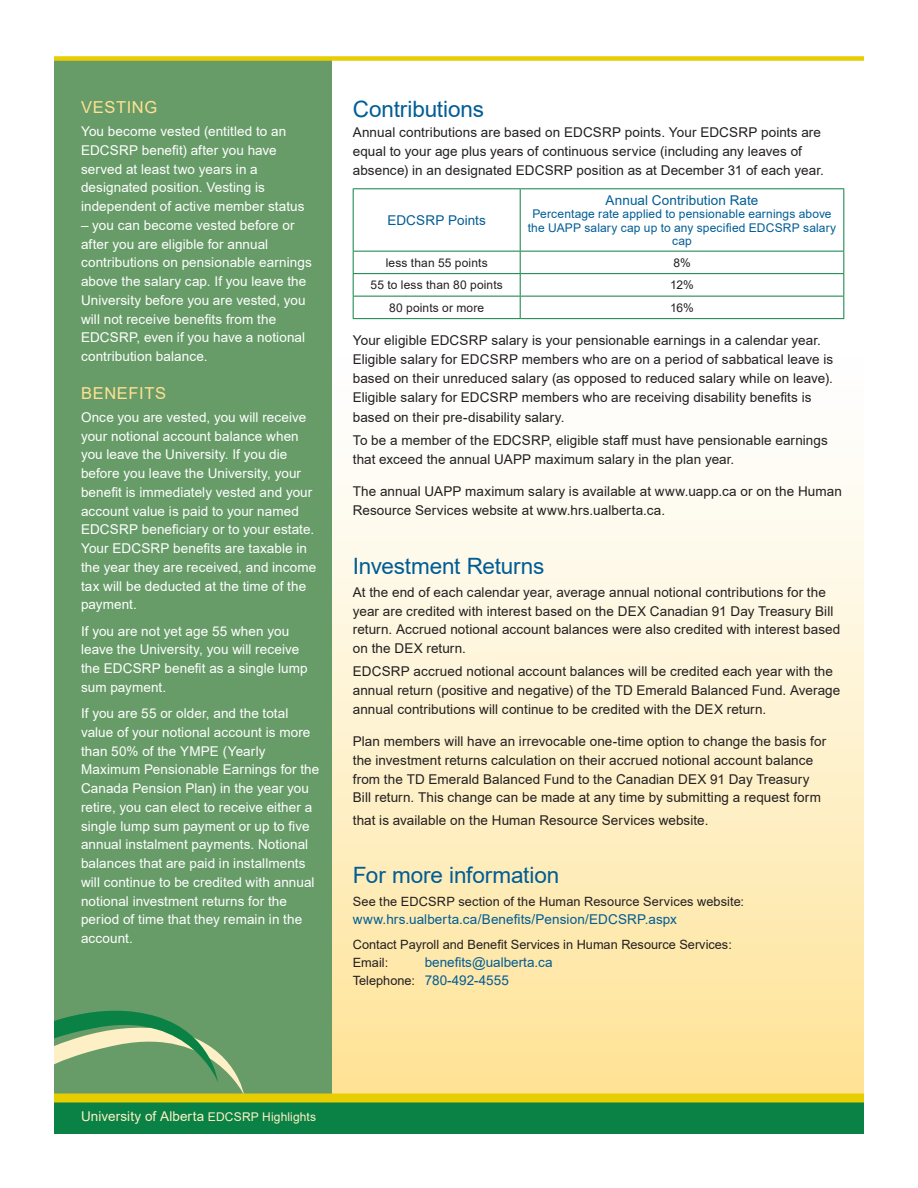
<style>
.page{position:relative;width:918px;height:1188px;background:#fff}
.page>*{position:absolute;margin:0;border:0;box-sizing:border-box;transform-origin:0 0}
.t1{font:22.5px "Arial";letter-spacing:-.005em;color:#005d95}
.t2{font:16.5px "Arial";letter-spacing:.035em;color:#ffe192}
.Body_Text{font:13.5px/18.8px "Arial";letter-spacing:.005em;color:#231f20}
.Body_Text-2{font:13.5px/18.8px "Arial";letter-spacing:.005em;color:#fff}
.Body_Text-3{font:13.5px/18px "Arial";letter-spacing:.005em;color:#005d95}
.t3{font:13.5px "Arial";letter-spacing:.01em;color:#fff2c5}
.Body_Text-4{font:12.75px "Arial";color:#231f20}
.Body_Text-5{font:12px/13.5px "Arial";letter-spacing:.01em;color:#005d95;text-align:center}
.Body_Text-6{font:12px "Arial";letter-spacing:.015em;color:#231f20}
.s1{font-size:12.75px;color:#231f20}
.s2{font-size:12px}
</style>
<div class="page">
<svg style="left:332px;top:188px;width:532px;height:906px"></svg>
<div style="left:54px;top:58px;width:278px;height:1076px;background:#679c68"></div>
<div style="left:54px;top:1096px;width:810px;height:38px;background:#0a8145"></div>
<svg style="left:54px;top:1010px;width:190px;height:84px"></svg>
<div style="left:54px;top:1094px;width:810px;height:8px;background:#e8cd00"></div>
<div style="left:54px;top:56px;width:810px;height:5px;background:#e8cd00"></div>
<svg style="left:354px;top:189px;width:489px;height:129px"></svg>
<hr style="left:353px;top:189px;width:1px;height:62px;background:#0a8145">
<svg style="left:353px;top:252px;width:1px;height:66px"></svg>
<hr style="left:353px;top:188px;width:167px;height:1px;background:#0a8145">
<hr style="left:520px;top:188px;width:324px;height:1px;background:#0a8145">
<hr style="left:520px;top:189px;width:1px;height:62px;background:#0a8145">
<hr style="left:843px;top:189px;width:1px;height:62px;background:#0a8145">
<svg style="left:520px;top:252px;width:1px;height:66px"></svg>
<svg style="left:843px;top:252px;width:1px;height:66px"></svg>
<hr style="left:353px;top:251px;width:167px;height:1px;background:#0a8145">
<hr style="left:520px;top:251px;width:324px;height:1px;background:#0a8145">
<hr style="left:353px;top:273px;width:167px;height:1px;background:#0a8145">
<hr style="left:520px;top:273px;width:324px;height:1px;background:#0a8145">
<hr style="left:353px;top:296px;width:167px;height:1px;background:#0a8145">
<hr style="left:520px;top:296px;width:324px;height:1px;background:#0a8145">
<hr style="left:353px;top:318px;width:167px;height:1px;background:#0a8145">
<hr style="left:520px;top:318px;width:324px;height:1px;background:#0a8145">
<p class="t2" style="left:81px;top:96px;width:77px">VESTING</p>
<p class="Body_Text-2" style="left:81px;top:122px;width:225px">You become vested (entitled to an<br>EDCSRP benefit) after you have served at least two years in a designated position. Vesting is independent of active member status</p>
<p class="Body_Text-2" style="left:81px;top:216px;width:232px">– you can become vested before or after you are eligible for annual contributions on pensionable earnings above the salary cap. If you leave the University before you are vested, you will not receive benefits from the EDCSRP, even if you have a notional contribution balance.</p>
<p class="t2" style="left:81px;top:381px;width:86px">BENEFITS</p>
<p class="Body_Text-2" style="left:81px;top:408px;width:237px">Once you are vested, you will receive your notional account balance when you leave the University. If you die before you leave the University, your benefit is immediately vested and your account value is paid to your named EDCSRP beneficiary or to your estate.<br>Your EDCSRP benefits are taxable in the year they are received, and income tax will be deducted at the time of the payment.</p>
<p class="Body_Text-2" style="left:81px;top:621px;width:228px">If you are not yet age 55 when you leave the University, you will receive the EDCSRP benefit as a single lump sum payment.</p>
<p class="Body_Text-2" style="left:81px;top:704px;width:240px">If you are 55 or older, and the total value of your notional account is more than 50% of the YMPE (Yearly Maximum Pensionable Earnings for the Canada Pension Plan) in the year you retire, you can elect to receive either a single lump sum payment or up to five annual instalment payments. Notional balances that are paid in installments will continue to be credited with annual notional investment returns for the period of time that they remain in the account.</p>
<p class="t1" style="left:353px;top:94px;width:133px">Contributions</p>
<p class="Body_Text" style="left:353px;top:123px;width:473px">Annual contributions are based on EDCSRP points. Your EDCSRP points are equal to your age plus years of continuous service (including any leaves of absence) in an designated EDCSRP position as at December 31 of each year.</p>
<p class="Body_Text-3" style="left:387px;top:211px;width:100px">EDCSRP Points</p>
<p class="Body_Text-3" style="left:606px;top:191px;width:154px">Annual Contribution Rate</p>
<p class="Body_Text-5" style="left:528px;top:207px;width:310px">Percentage rate applied to pensionable earnings above the UAPP salary cap up to any specified EDCSRP salary cap</p>
<p class="Body_Text-6" style="left:386px;top:254px;width:103px">less than 55 points</p>
<p class="Body_Text-6" style="left:673px;top:254px;width:19px">8%</p>
<p class="Body_Text-6" style="left:370px;top:277px;width:134px">55 to less than 80 points</p>
<p class="Body_Text-6" style="left:670px;top:277px;width:25px">12%</p>
<p class="Body_Text-6" style="left:389px;top:299px;width:97px">80 points or more</p>
<p class="Body_Text-6" style="left:670px;top:299px;width:25px">16%</p>
<p class="Body_Text" style="left:353px;top:331px;width:482px">Your eligible EDCSRP salary is your pensionable earnings in a calendar year.<br>Eligible salary for EDCSRP members who are on a period of sabbatical leave is based on their unreduced salary (as opposed to reduced salary while on leave).<br>Eligible salary for EDCSRP members who are receiving disability benefits is</p>
<p class="Body_Text" style="left:353px;top:408px;width:213px">based on their pre-disability salary.</p>
<p class="Body_Text" style="left:353px;top:431px;width:477px">To be a member of the EDCSRP, eligible staff must have pensionable earnings that exceed the annual UAPP maximum salary in the plan year.</p>
<p class="Body_Text" style="left:353px;top:482px;width:491px">The annual UAPP maximum salary is available at www.uapp.ca or on the Human<br>Resource Services website at www.hrs.ualberta.ca.</p>
<p class="t1" style="left:353px;top:550px;width:193px">Investment Returns</p>
<p class="Body_Text" style="left:353px;top:583px;width:489px">At the end of each calendar year, average annual notional contributions for the year are credited with interest based on the DEX Canadian 91 Day Treasury Bill return. Accrued notional account balances were also credited with interest based on the DEX return.</p>
<p class="Body_Text" style="left:353px;top:662px;width:489px">EDCSRP accrued notional account balances will be credited each year with the annual return (positive and negative) of the TD Emerald Balanced Fund. Average annual contributions will continue to be credited with the DEX return.</p>
<p class="Body_Text" style="left:353px;top:732px;width:475px">Plan members will have an irrevocable one-time option to change the basis for the investment returns calculation on their accrued notional account balance from the TD Emerald Balanced Fund to the Canadian DEX 91 Day Treasury Bill return. This change can be made at any time by submitting a request form</p>
<p class="Body_Text" style="left:353px;top:811px;width:357px">that is available on the Human Resource Services website.</p>
<p class="t1" style="left:353px;top:860px;width:208px">For more information</p>
<p class="Body_Text-4" style="left:353px;top:893px;width:393px">See the EDCSRP section of the Human Resource Services website:</p>
<p class="Body_Text-3" style="left:353px;top:910px;width:326px">www.hrs.ualberta.ca/Benefits/Pension/EDCSRP.aspx</p>
<p class="Body_Text-4" style="left:353px;top:936px;width:381px">Contact Payroll and Benefit Services in Human Resource Services:</p>
<p class="Body_Text-4" style="left:353px;top:954px;width:37px">Email:</p>
<p class="Body_Text-3" style="left:353px;top:954px;width:201px;text-indent:72px">benefits@ualberta.ca<br><span class="s1">Telephone:</span> 780-492-4555</p>
<p class="t3" style="left:81px;top:1107px;width:237px">University of Alberta <span class="s2">EDCSRP Highlights</span></p>
</div>
